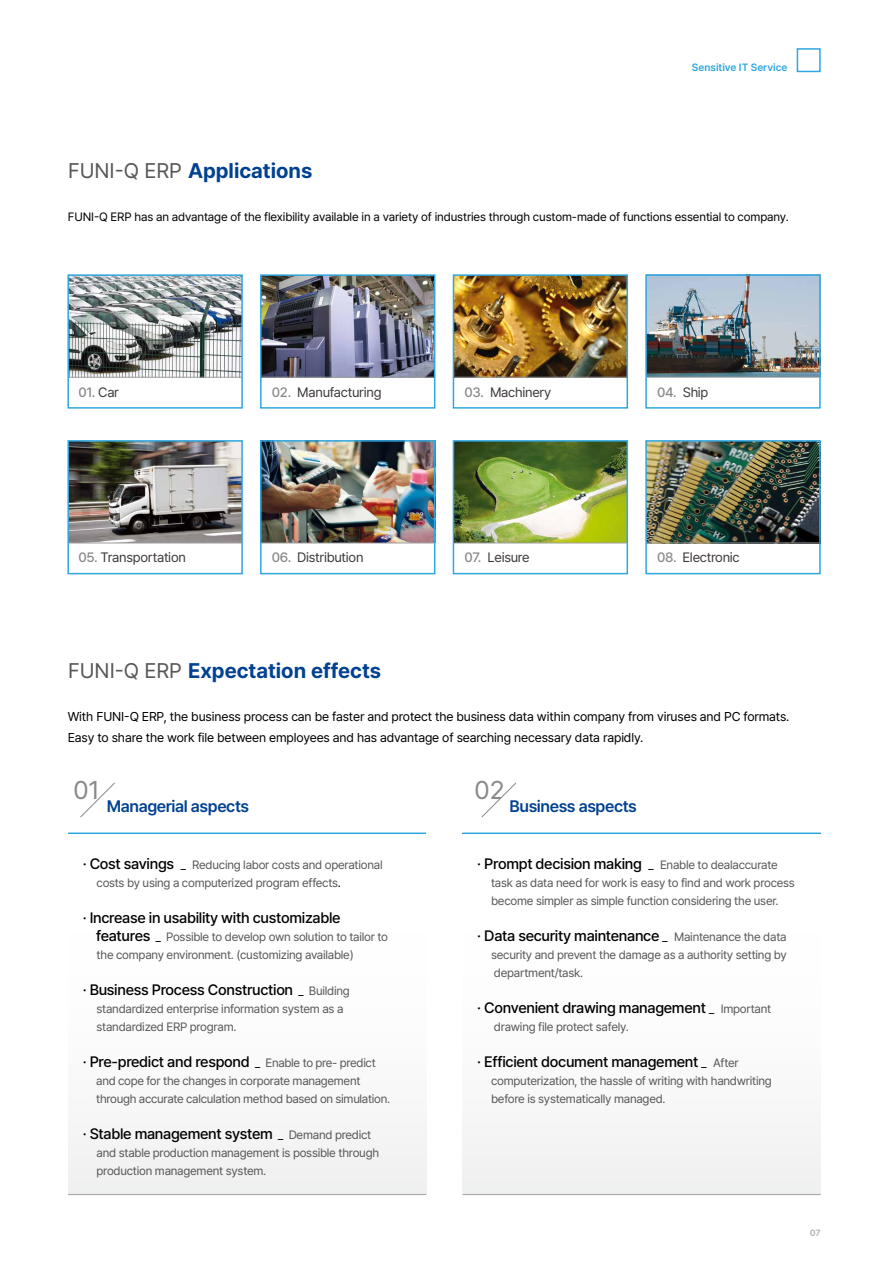
<style>
.page{position:relative;width:893px;height:1263px;background:#fff}
.page>*{position:absolute;margin:0;border:0;box-sizing:border-box;transform-origin:0 0}
.t1{font:25.5px "Pretendard";color:#898989}
.t2{font:700 21px "Pretendard";color:#004190}
.t3{font:600 16.5px "Pretendard";letter-spacing:-.025em;color:#004190}
.t4{font:500 15px "Pretendard";letter-spacing:-.02em;color:#000}
.t5{font:13.5px "Pretendard";letter-spacing:-.02em;color:#3e3a39}
.t6{font:500 13.5px "Pretendard";color:#898989}
.t7{font:12.75px/21px "Pretendard";letter-spacing:-.01em;color:#000}
.t8{font:12px/18px "Pretendard";letter-spacing:-.02em;color:#595757}
.t9{font:12px "Pretendard";letter-spacing:-.01em;color:#000}
.t10{font:600 10.5px "Pretendard";color:#2ea7e0}
.t11{font:700 9px "Pretendard";color:#b5b6b6}
.s1{font-weight:400;color:#595757}
.s2{font-weight:400;color:#3e3a39}
.s3{font-weight:500;color:#898989}
.s4{font-weight:500;font-size:15px;color:#000}
.s5{color:#000}
.s6{font-weight:400;font-size:12px}
.s7{font-weight:400;font-size:12px;color:#595757}
</style>
<div class="page">
<img style="left:648px;top:443px;width:170px;height:100px">
<img style="left:456px;top:443px;width:169px;height:100px">
<img style="left:263px;top:443px;width:169px;height:100px">
<img style="left:70px;top:443px;width:170px;height:100px">
<div style="left:797px;top:48px;width:24px;height:24px;border:2px solid #2ea7e0"></div>
<img style="left:70px;top:277px;width:170px;height:100px">
<hr style="left:69px;top:377px;width:172px;height:1px;background:#9fa0a0">
<hr style="left:69px;top:543px;width:172px;height:1px;background:#9fa0a0">
<div style="left:67px;top:274px;width:176px;height:135px;border:2px solid #2ea7e0"></div>
<div style="left:67px;top:440px;width:176px;height:134px;border:2px solid #2ea7e0"></div>
<img style="left:263px;top:277px;width:169px;height:100px">
<hr style="left:262px;top:377px;width:172px;height:1px;background:#9fa0a0">
<hr style="left:262px;top:543px;width:172px;height:1px;background:#9fa0a0">
<div style="left:260px;top:274px;width:175px;height:135px;border:2px solid #2ea7e0"></div>
<div style="left:260px;top:440px;width:175px;height:134px;border:2px solid #2ea7e0"></div>
<img style="left:456px;top:277px;width:169px;height:100px">
<hr style="left:454px;top:377px;width:173px;height:1px;background:#9fa0a0">
<hr style="left:454px;top:543px;width:173px;height:1px;background:#9fa0a0">
<div style="left:453px;top:274px;width:175px;height:135px;border:2px solid #2ea7e0"></div>
<div style="left:453px;top:440px;width:175px;height:134px;border:2px solid #2ea7e0"></div>
<img style="left:648px;top:277px;width:170px;height:100px">
<hr style="left:647px;top:377px;width:172px;height:1px;background:#9fa0a0">
<hr style="left:647px;top:543px;width:172px;height:1px;background:#9fa0a0">
<div style="left:645px;top:274px;width:176px;height:135px;border:2px solid #2ea7e0"></div>
<div style="left:645px;top:440px;width:176px;height:134px;border:2px solid #2ea7e0"></div>
<hr style="left:463px;top:1194px;width:358px;height:1px;background:#9fa0a0">
<svg style="left:80px;top:782px;width:35px;height:36px"></svg>
<svg style="left:481px;top:782px;width:36px;height:36px"></svg>
<hr style="left:68px;top:1194px;width:358px;height:1px;background:#9fa0a0">
<hr style="left:463px;top:832px;width:358px;height:2px;background:#2ea7e0">
<hr style="left:68px;top:832px;width:358px;height:2px;background:#2ea7e0">
<h2 class="t2" style="left:68px;top:155px;width:246px"><span class="s1">FUNI-Q ERP</span> Applications</h2>
<p class="t10" style="left:692px;top:60px;width:97px">Sensitive IT Service</p>
<p class="t9" style="left:68px;top:208px;width:722px">FUNI-Q ERP has an advantage of the flexibility available in a variety of industries through custom-made of functions essential to company.</p>
<p class="t6" style="left:79px;top:382px;width:42px">01. <span class="s2">Car</span></p>
<p class="t5" style="left:272px;top:382px;width:111px"><span class="s3">02.</span> Manufacturing</p>
<p class="t5" style="left:464px;top:382px;width:88px"><span class="s3">03.</span> Machinery</p>
<p class="t5" style="left:657px;top:382px;width:53px"><span class="s3">04.</span> Ship</p>
<p class="t5" style="left:79px;top:548px;width:109px"><span class="s3">05.</span> Transportation</p>
<p class="t5" style="left:272px;top:548px;width:93px"><span class="s3">06.</span> Distribution</p>
<p class="t5" style="left:464px;top:548px;width:67px"><span class="s3">07.</span> Leisure</p>
<p class="t5" style="left:657px;top:548px;width:84px"><span class="s3">08.</span> Electronic</p>
<h2 class="t2" style="left:68px;top:655px;width:314px"><span class="s1">FUNI-Q ERP</span> Expectation effects</h2>
<p class="t7" style="left:68px;top:706px;width:723px">With FUNI-Q ERP, the business process can be faster and protect the business data within company from viruses and PC formats.<br>Easy to share the work file between employees and has advantage of searching necessary data rapidly.</p>
<h1 class="t1" style="left:73px;top:772px;width:28px">01</h1>
<h1 class="t1" style="left:475px;top:772px;width:32px">02</h1>
<h3 class="t3" style="left:107px;top:795px;width:144px">Managerial aspects</h3>
<h3 class="t3" style="left:509px;top:795px;width:129px">Business aspects</h3>
<p class="t8" style="left:97px;top:855px;width:288px;text-indent:-14px"><span class="s4">· Cost savings</span> <span class="s5">_</span> Reducing labor costs and operational costs by using a computerized program effects<span class="s5">.</span></p>
<p class="t4" style="left:83px;top:906px;width:259px">· Increase in usability with customizable</p>
<p class="t8" style="left:96px;top:927px;width:293px"><span class="s4">features</span> <span class="s5">_</span> Possible to develop own solution to tailor to the company environment. (customizing available)</p>
<p class="t4" style="left:83px;top:978px;width:269px">· Business Process Construction <span class="s6">_</span> <span class="s7">Building</span></p>
<p class="t8" style="left:97px;top:999px;width:248px">standardized enterprise information system as a standardized ERP program.</p>
<p class="t4" style="left:83px;top:1050px;width:295px">· Pre-predict and respond <span class="s6">_</span> <span class="s7">Enable to pre- predict</span></p>
<p class="t8" style="left:96px;top:1071px;width:295px">and cope for the changes in corporate management through accurate calculation method based on simulation.</p>
<p class="t4" style="left:83px;top:1122px;width:290px">· Stable management system <span class="s6">_</span> <span class="s7">Demand predict</span></p>
<p class="t8" style="left:97px;top:1143px;width:284px">and stable production management is possible through production management system.</p>
<p class="t4" style="left:477px;top:852px;width:302px">· Prompt decision making <span class="s6">_</span> <span class="s7">Enable to dealaccurate</span></p>
<p class="t8" style="left:491px;top:873px;width:305px">task as data need for work is easy to find and work process become simpler as simple function considering the user.</p>
<p class="t4" style="left:477px;top:924px;width:311px">· Data security maintenance <span class="s6">_</span> <span class="s7">Maintenance the data</span></p>
<p class="t8" style="left:491px;top:945px;width:297px">security and prevent the damage as a authority setting by department/task.</p>
<p class="t4" style="left:477px;top:996px;width:296px">· Convenient drawing management <span class="s6">_</span> <span class="s7">Important</span></p>
<p class="t8" style="left:494px;top:1017px;width:136px">drawing file protect safely.</p>
<p class="t4" style="left:477px;top:1050px;width:263px">· Efficient document management <span class="s6">_</span> <span class="s7">After</span></p>
<p class="t8" style="left:491px;top:1071px;width:282px">computerization, the hassle of writing with handwriting before is systematically managed.</p>
<p class="t11" style="left:810px;top:1226px;width:12px">07</p>
</div>
